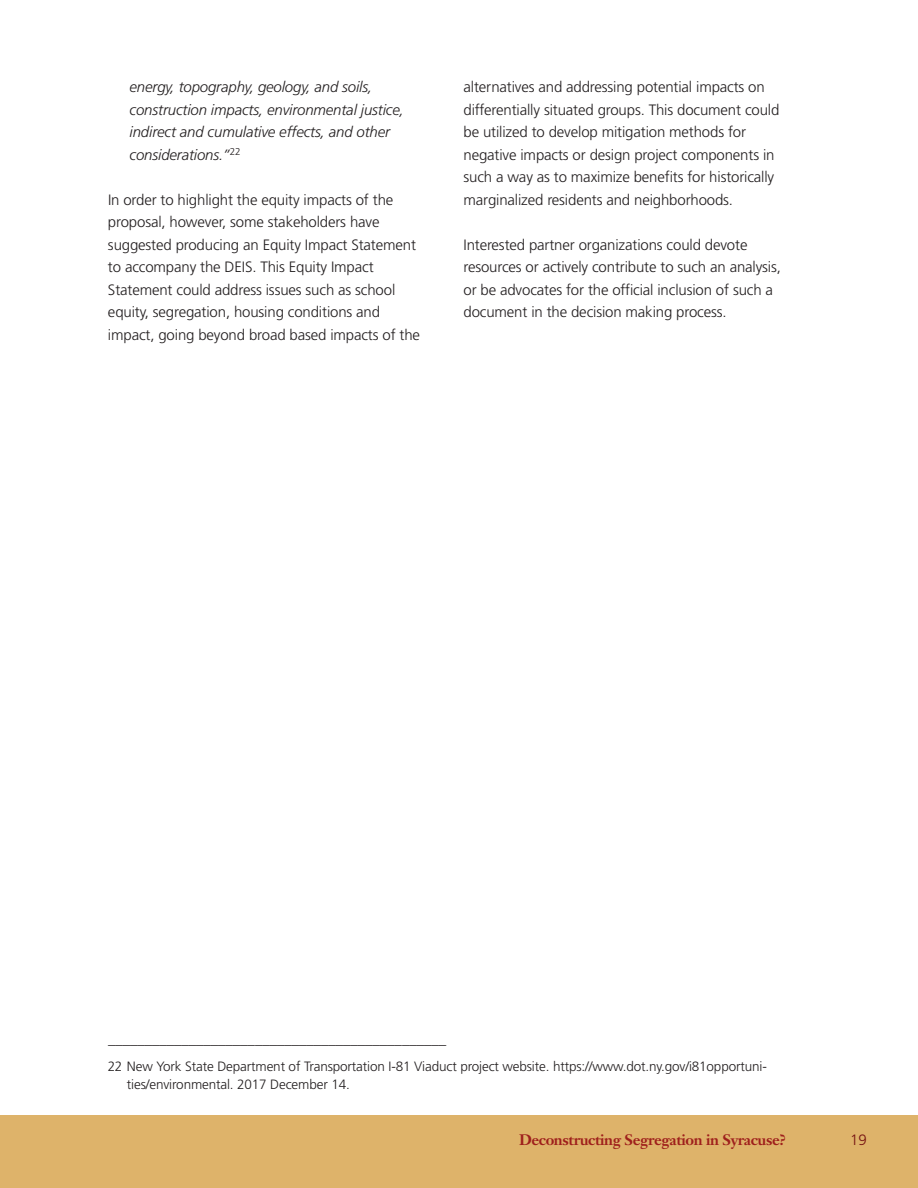
<style>
.page{position:relative;width:918px;height:1188px;background:#fff}
.page>*{position:absolute;margin:0;border:0;box-sizing:border-box;transform-origin:0 0}
.t1{font:300 15px/22.5px "Frutiger";letter-spacing:-.01em;color:#231f20}
.t2{font:italic 300 15px/22.5px "Frutiger";letter-spacing:-.01em;color:#231f20}
.t3{font:700 15px "Janson Text";letter-spacing:-.025em;color:#9f201c}
.t4{font:300 15px "Frutiger";color:#751212}
.t5{font:300 13.5px/18px "Frutiger";letter-spacing:-.01em;color:#231f20}
</style>
<div class="page">
<div style="left:0;top:1115px;width:918px;height:73px;background:#deb36a"></div>
<p class="t2" style="left:130px;top:77px;width:276px">energy, topography, geology, and soils, construction impacts, environmental justice, indirect and cumulative effects, and other considerations.”<sup>22</sup></p>
<p class="t1" style="left:108px;top:189px;width:314px">In order to highlight the equity impacts of the proposal, however, some stakeholders have suggested producing an Equity Impact Statement to accompany the DEIS. This Equity Impact Statement could address issues such as school equity, segregation, housing conditions and impact, going beyond broad based impacts of the</p>
<p class="t1" style="left:463px;top:77px;width:317px">alternatives and addressing potential impacts on differentially situated groups. This document could be utilized to develop mitigation methods for negative impacts or design project components in such a way as to maximize benefits for historically marginalized residents and neighborhoods.</p>
<p class="t1" style="left:464px;top:234px;width:319px">Interested partner organizations could devote resources or actively contribute to such an analysis, or be advocates for the official inclusion of such a document in the decision making process.</p>
<p class="t1" style="left:108px;top:1028px;width:340px">______________________________________________</p>
<p class="t5" style="left:127px;top:1058px;width:642px;text-indent:-19px">22 New York State Department of Transportation I-81 Viaduct project website. https://www.dot.ny.gov/i81opportuni&shy;ties/environmental. 2017 December 14.</p>
<p class="t3" style="left:519px;top:1133px;width:269px">Deconstructing Segregation in Syracuse?</p>
<p class="t4" style="left:850px;top:1133px;width:18px">19</p>
</div>
